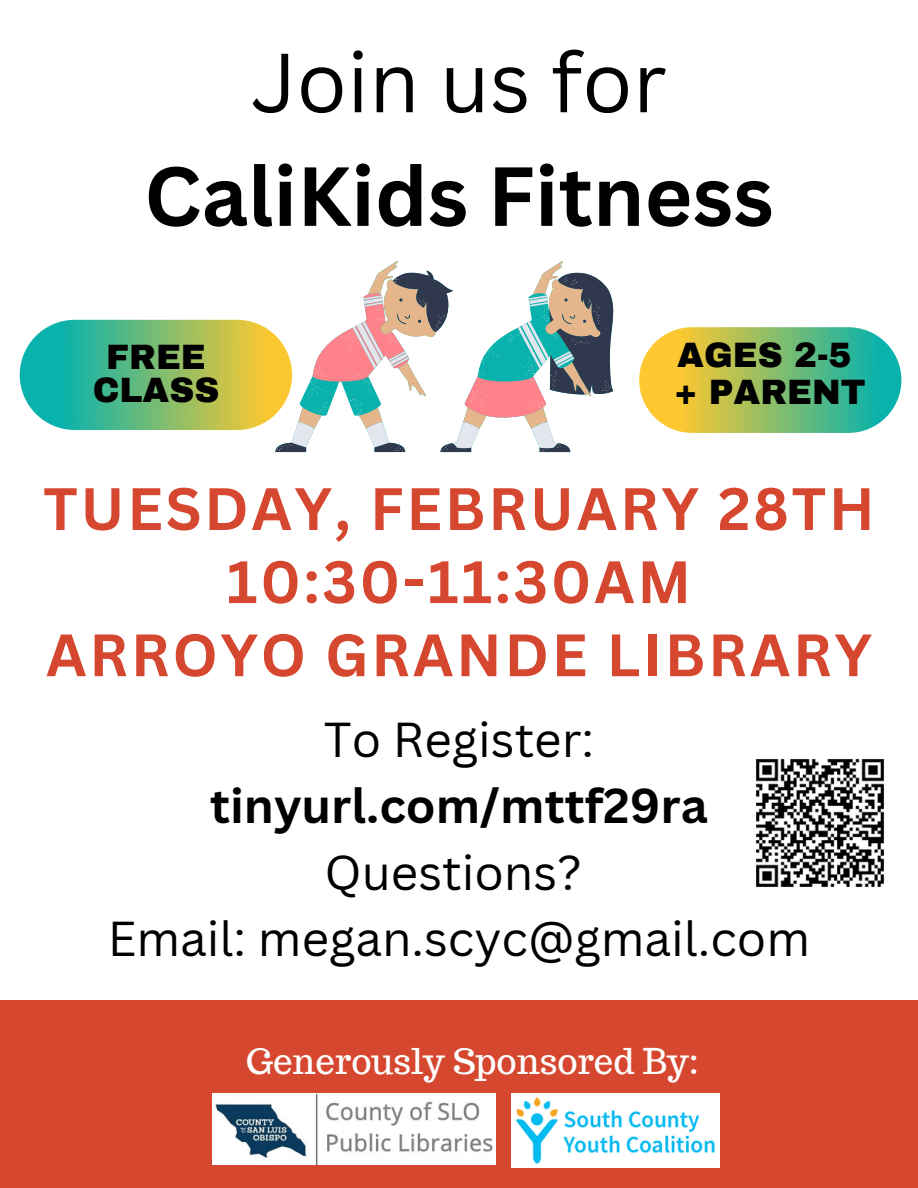
<style>
.page{position:relative;width:918px;height:1188px;background:#fff}
.page>*{position:absolute;margin:0;border:0;box-sizing:border-box;transform-origin:0 0}
.t1{font:700 81.9px "Canva Sans";color:#000}
.t2{font:81.9px "Canva Sans";color:#000}
.t3{font:700 58.35px/73.2px "Canva Sans";letter-spacing:.045em;color:#d64730;text-align:center}
.t4{font:47.7px/66.3px "Canva Sans";color:#000;text-align:center}
.t5{font:700 47.7px "Canva Sans";color:#000}
.t6{font:34.8px "Trocchi";color:#fff}
.t7{font:900 34.5px/32.7px "Archivo";color:#000;text-align:center}
</style>
<div class="page">
<div style="left:0;top:1000px;width:918px;height:188px;background:#d64730"></div>
<svg style="left:275px;top:271px;width:339px;height:181px"></svg>
<svg style="left:277px;top:277px;width:334px;height:175px"></svg>
<div style="left:20px;top:320px;width:272px;height:110px;background:linear-gradient(to right,#00afbd,#ffc929);border-radius:55px"></div>
<div style="left:639px;top:327px;width:262px;height:106px;background:linear-gradient(to right,#ffcb20,#00b1b3);border-radius:53px"></div>
<img style="left:212px;top:1093px;width:284px;height:71px">
<img style="left:511px;top:1093px;width:208px;height:75px">
<img style="left:756px;top:759px;width:128px;height:128px">
<h1 class="t2" style="left:251px;top:25px;width:417px">Join us for</h1>
<h1 class="t1" style="left:144px;top:138px;width:631px">CaliKids Fitness</h1>
<p class="t7" style="left:93px;top:341px;width:128px">FREE<br>CLASS</p>
<p class="t7" style="left:674px;top:336px;width:193px;line-height:37.2px;text-align:left">AGES 2-5 + PARENT</p>
<p class="t3" style="left:43px;top:471px;width:833px">TUESDAY, FEBRUARY 28TH<br>10:30-11:30AM<br>ARROYO GRANDE LIBRARY</p>
<p class="t4" style="left:324px;top:705px;width:272px">To Register:</p>
<p class="t5" style="left:210px;top:772px;width:499px">tinyurl.com/mttf29ra</p>
<p class="t4" style="left:108px;top:838px;width:704px">Questions?<br>Email: megan.scyc@gmail.com</p>
<p class="t6" style="left:246px;top:1039px;width:455px">Generously Sponsored By:</p>
</div>
